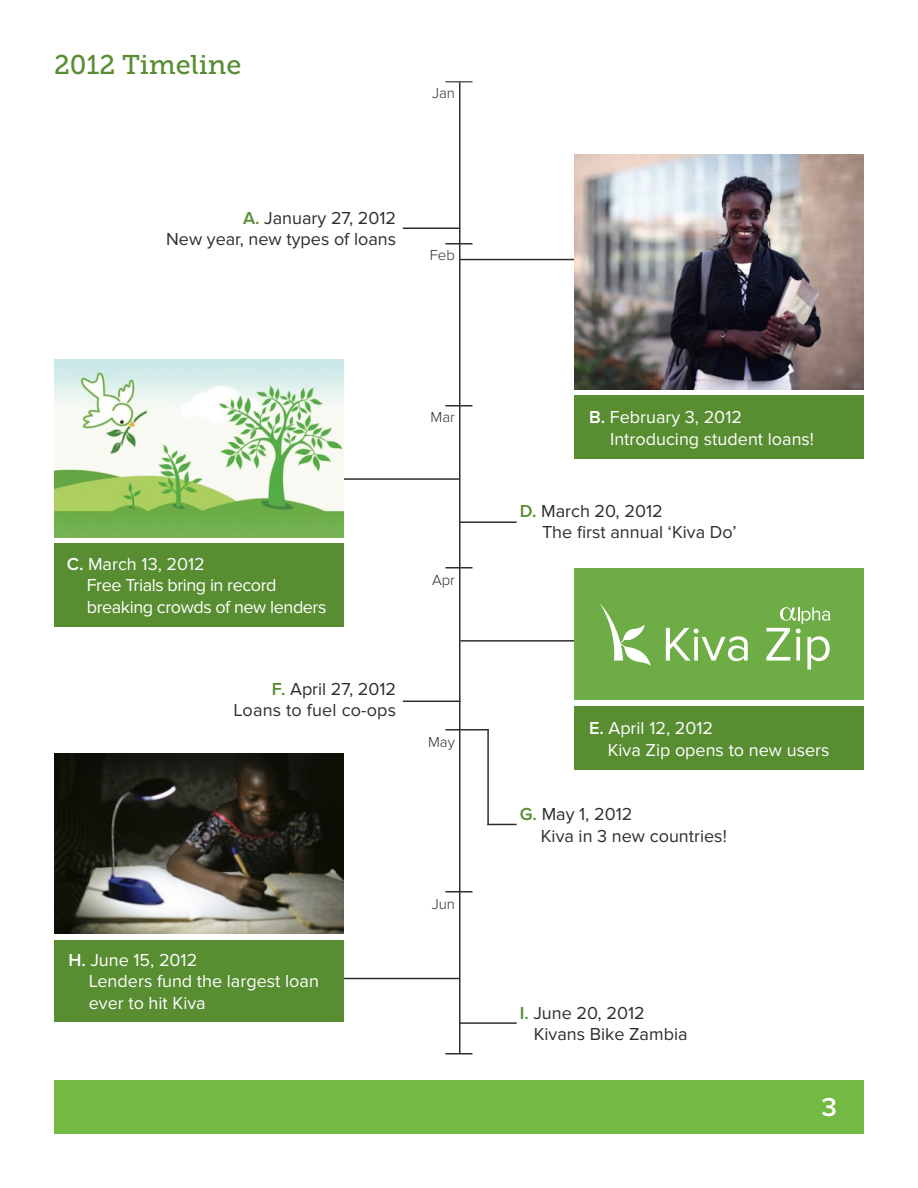
<style>
.page{position:relative;width:918px;height:1188px;background:#fff}
.page>*{position:absolute;margin:0;border:0;box-sizing:border-box;transform-origin:0 0}
.t1{font:27px "Museo Slab 500";color:#588d32}
.t2{font:600 27px "Proxima Nova";color:#fffffe}
.t3{font:18px/21.6px "Proxima Nova";color:#2e2f2c}
.t4{font:18px/21.6px "Proxima Nova";color:#fffffe}
.t5{font:18px/21.6px "Proxima Nova";letter-spacing:-.025em;color:#fffffe}
.t6{font:300 15px "Proxima Nova";color:#2e2f2c}
.s1{font-weight:600;color:#588d32}
.s2{font-weight:600}
</style>
<div class="page">
<div style="left:54px;top:1080px;width:810px;height:54px;background:#74b943"></div>
<hr style="left:329px;top:978px;width:131px;height:1px;background:#2e2f2c">
<hr style="left:333px;top:478px;width:127px;height:2px;background:#2e2f2c">
<hr style="left:460px;top:640px;width:123px;height:2px;background:#2e2f2c">
<hr style="left:460px;top:259px;width:126px;height:1px;background:#2e2f2c">
<hr style="left:459px;top:81px;width:1px;height:973px;background:#2e2f2c">
<hr style="left:487px;top:824px;width:30px;height:1px;background:#2e2f2c">
<hr style="left:487px;top:729px;width:2px;height:96px;background:#2e2f2c">
<hr style="left:460px;top:1022px;width:57px;height:2px;background:#2e2f2c">
<hr style="left:459px;top:521px;width:58px;height:2px;background:#2e2f2c">
<hr style="left:403px;top:701px;width:57px;height:1px;background:#2e2f2c">
<hr style="left:403px;top:228px;width:57px;height:1px;background:#2e2f2c">
<div style="left:575px;top:706px;width:289px;height:64px;background:#588d32"></div>
<div style="left:575px;top:395px;width:289px;height:64px;background:#588d32"></div>
<div style="left:54px;top:543px;width:289px;height:84px;background:#588d32"></div>
<div style="left:54px;top:940px;width:289px;height:82px;background:#588d32"></div>
<div style="left:575px;top:568px;width:289px;height:132px;background:#6eac46"></div>
<svg style="left:599px;top:603px;width:52px;height:63px"></svg>
<svg style="left:666px;top:628px;width:82px;height:33px"></svg>
<svg style="left:766px;top:607px;width:64px;height:63px"></svg>
<img style="left:54px;top:360px;width:289px;height:177px">
<img style="left:575px;top:155px;width:289px;height:234px">
<img style="left:54px;top:754px;width:289px;height:180px">
<svg style="left:446px;top:81px;width:26px;height:1px"></svg>
<svg style="left:446px;top:243px;width:26px;height:1px"></svg>
<svg style="left:446px;top:405px;width:26px;height:1px"></svg>
<svg style="left:446px;top:567px;width:26px;height:1px"></svg>
<hr style="left:446px;top:729px;width:42px;height:1px;background:#2e2f2c">
<svg style="left:446px;top:891px;width:26px;height:1px"></svg>
<svg style="left:446px;top:1053px;width:26px;height:1px"></svg>
<h1 class="t1" style="left:54px;top:50px;width:189px">2012 Timeline</h1>
<p class="t6" style="left:432px;top:84px;width:24px">Jan</p>
<p class="t3" style="left:166px;top:207px;width:232px;text-align:right"><span class="s1">A.</span> January 27, 2012<br>New year, new types of loans</p>
<p class="t6" style="left:430px;top:247px;width:27px">Feb</p>
<p class="t6" style="left:431px;top:409px;width:26px">Mar</p>
<p class="t5" style="left:87px;top:553px;width:241px;text-indent:-20px"><span class="s2">C.</span> March 13, 2012<br>Free Trials bring in record breaking crowds of new lenders</p>
<p class="t3" style="left:234px;top:678px;width:164px;text-align:right"><span class="s1">F.</span> April 27, 2012<br>Loans to fuel co-ops</p>
<p class="t6" style="left:432px;top:571px;width:24px">Apr</p>
<p class="t6" style="left:428px;top:734px;width:28px">May</p>
<p class="t4" style="left:89px;top:949px;width:232px;text-indent:-20px"><span class="s2">H.</span> June 15, 2012<br>Lenders fund the largest loan ever to hit Kiva</p>
<p class="t6" style="left:432px;top:895px;width:25px">Jun</p>
<p class="t4" style="left:610px;top:407px;width:206px;text-indent:-21px"><span class="s2">B.</span> February 3, 2012<br>Introducing student loans!</p>
<p class="t3" style="left:542px;top:500px;width:196px;text-indent:-22px"><span class="s1">D.</span> March 20, 2012<br>The first annual ‘Kiva Do’</p>
<p class="t4" style="left:608px;top:718px;width:223px;text-indent:-19px"><span class="s2">E.</span> April 12, 2012<br>Kiva Zip opens to new users</p>
<p class="t3" style="left:541px;top:804px;width:187px;text-indent:-21px"><span class="s1">G.</span> May 1, 2012<br>Kiva in 3 new countries!</p>
<p class="t3" style="left:534px;top:1002px;width:155px;text-indent:-14px"><span class="s1">I.</span> June 20, 2012<br>Kivans Bike Zambia</p>
<h1 class="t2" style="left:822px;top:1092px;width:17px">3</h1>
</div>
